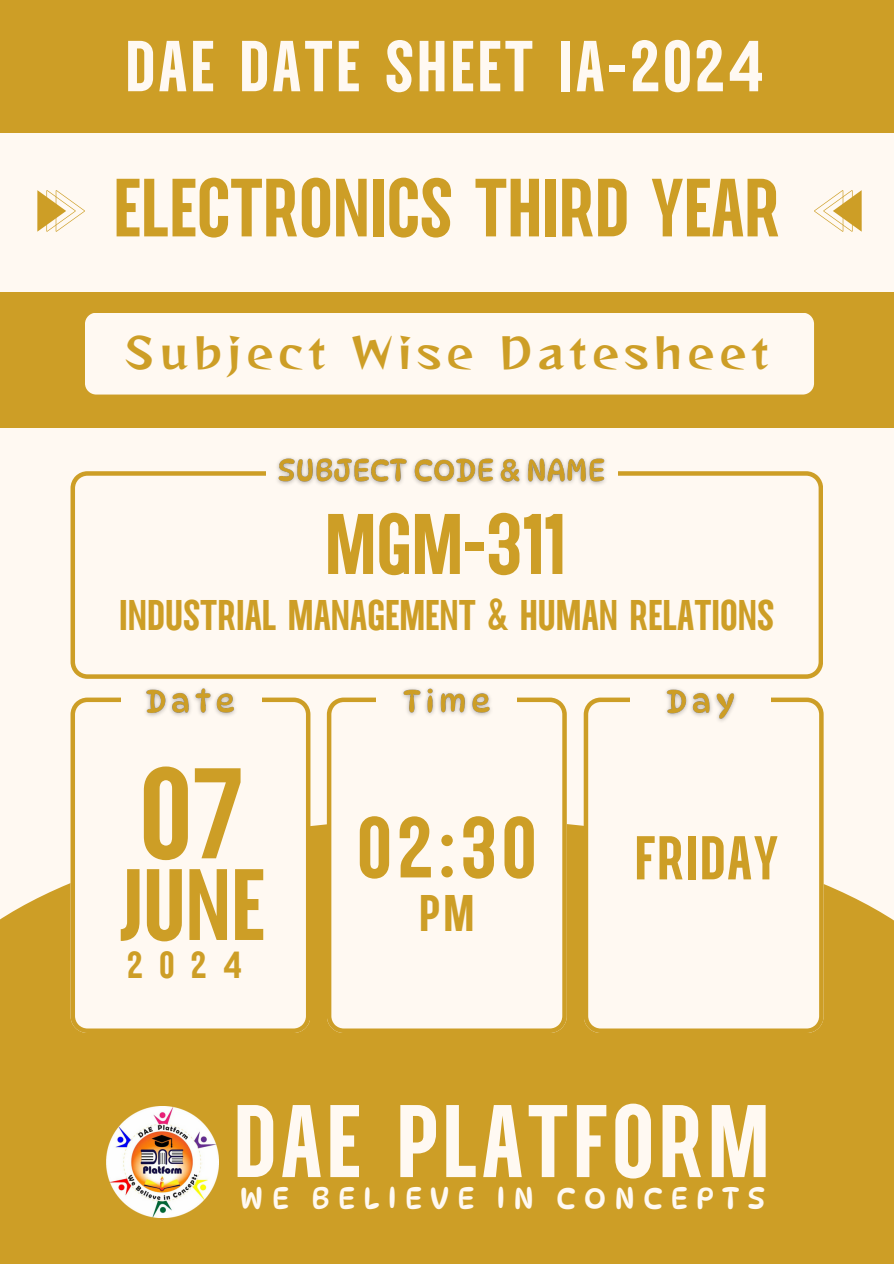
<style>
.page{position:relative;width:894px;height:1264px;background:#fff}
.page>*{position:absolute;margin:0;border:0;box-sizing:border-box;transform-origin:0 0}
.t1{font:700 112.5px "TS Damassans";color:#cd9e26}
.t2{font:700 90px "TS Damassans";letter-spacing:.045em;color:#fff9f2}
.t3{font:700 88.5px "TS Damassans";color:#cd9e26}
.t4{font:700 75px "TS Damassans";color:#cd9e26}
.t5{font:700 72px "TS Damassans";color:#cd9e26}
.t6{font:700 63px "TS Damassans";letter-spacing:.045em;color:#fff9f2}
.t7{font:700 54px "TS Damassans";letter-spacing:.03em;color:#cd9e26}
.t8{font:700 45px "TS Damassans";color:#cd9e26}
.t9{font:42px "Reggae One";letter-spacing:.13em;color:#cd9e26}
.t10{font:700 37.5px "TS Damassans";color:#cd9e26}
.t11{font:700 33px "TS Damassans";color:#cd9e26}
.t12{font:30px "Dyna Puff";letter-spacing:.27em;color:#fff9f2}
</style>
<div class="page">
<div style="left:0;top:0;width:893px;height:1263px;background:#fff9f2"></div>
<div style="left:0;top:292px;width:893px;height:135px;background:#cd9e26"></div>
<div style="left:85px;top:313px;width:728px;height:81px;background:#fff9f2;border-radius:11px"></div>
<svg style="left:70px;top:471px;width:752px;height:207px"></svg>
<div style="left:0;top:818px;width:893px;height:445px;background:#cd9e26"></div>
<svg style="left:70px;top:697px;width:240px;height:335px"></svg>
<svg style="left:37px;top:190px;width:48px;height:42px"></svg>
<div style="left:0;top:0;width:893px;height:132px;background:#cd9e26"></div>
<svg style="left:814px;top:190px;width:47px;height:42px"></svg>
<img style="left:107px;top:1106px;width:111px;height:111px">
<div style="left:121px;top:688px;width:141px;height:54px;background:#fff9f2"></div>
<img style="left:145px;top:688px;width:90px;height:28px">
<svg style="left:327px;top:697px;width:239px;height:335px"></svg>
<div style="left:376px;top:684px;width:141px;height:54px;background:#fff9f2"></div>
<img style="left:402px;top:688px;width:89px;height:28px">
<div style="left:266px;top:444px;width:351px;height:54px;background:#fff9f2"></div>
<img style="left:277px;top:457px;width:328px;height:28px">
<svg style="left:583px;top:697px;width:240px;height:335px"></svg>
<div style="left:630px;top:684px;width:140px;height:54px;background:#fff9f2"></div>
<img style="left:666px;top:688px;width:70px;height:33px">
<h2 class="t6" style="left:125px;top:22px;width:640px">DAE DATE SHEET IA-2024</h2>
<p class="t5" style="left:113px;top:157px;width:668px">ELECTRONICS THIRD YEAR</p>
<p class="t9" style="left:124px;top:320px;width:646px">Subject Wise Datesheet</p>
<p class="t4" style="left:325px;top:491px;width:241px">MGM-311</p>
<p class="t10" style="left:119px;top:588px;width:656px">INDUSTRIAL MANAGEMENT &amp; HUMAN RELATIONS</p>
<p class="t1" style="left:140px;top:734px;width:105px">07</p>
<p class="t3" style="left:119px;top:842px;width:147px">JUNE</p>
<h1 class="t11" style="left:127px;top:941px;width:116px">2024</h1>
<h2 class="t4" style="left:357px;top:795px;width:180px">02:30</h2>
<p class="t8" style="left:419px;top:881px;width:57px">PM</p>
<h3 class="t7" style="left:634px;top:820px;width:145px">FRIDAY</h3>
<h6 class="t2" style="left:233px;top:1078px;width:537px">DAE PLATFORM</h6>
<h5 class="t12" style="left:239px;top:1180px;width:527px">WE BELIEVE IN CONCEPTS</h5>
</div>
